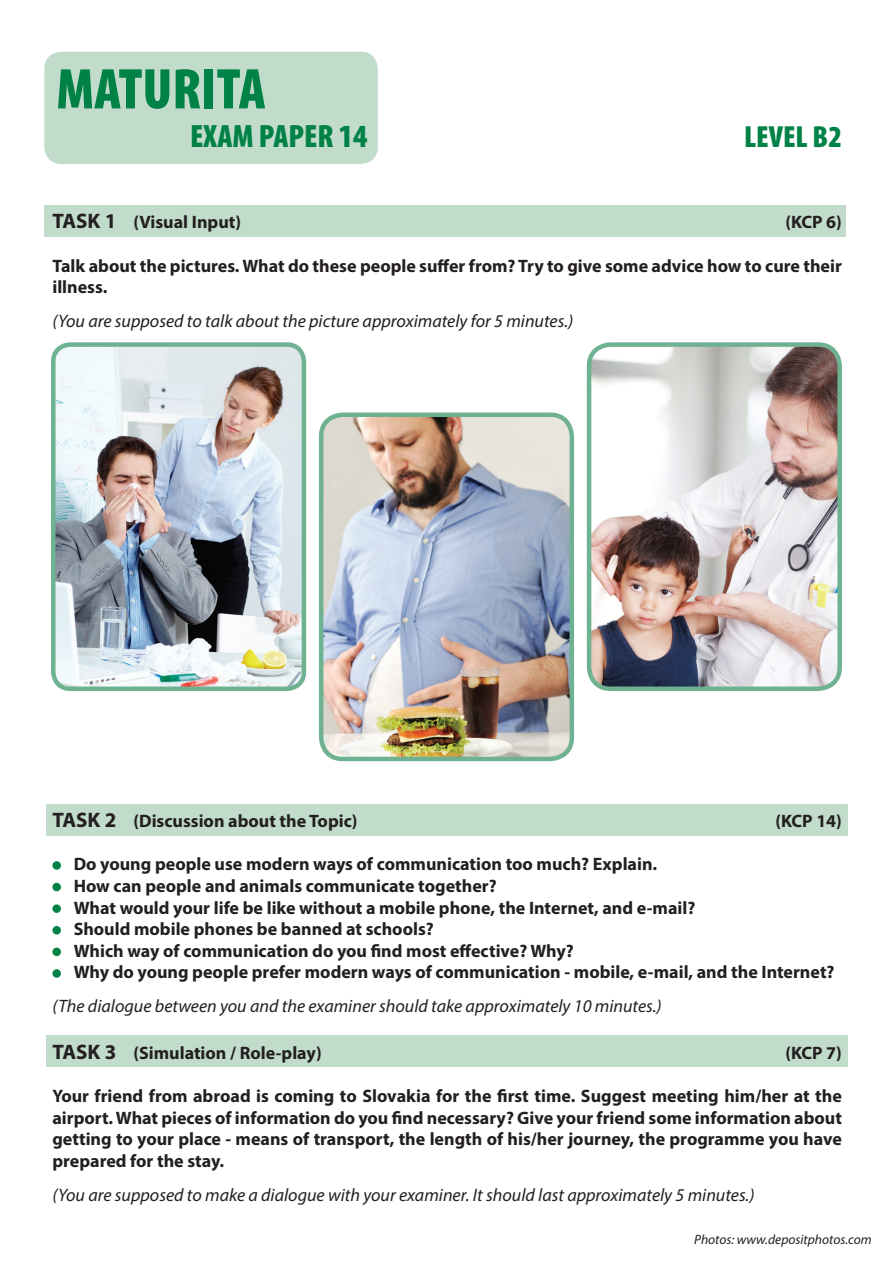
<style>
.page{position:relative;width:893px;height:1263px;background:#fff}
.page>*{position:absolute;margin:0;border:0;box-sizing:border-box;transform-origin:0 0}
.t1{font:900 condensed 57.9px "Myriad Pro";color:#008247}
.t2{font:900 condensed 32.4px "Myriad Pro";color:#008247}
.t3{font:900 condensed 30.6px "Myriad Pro";color:#008247}
.t4{font:700 18px/21.6px "Myriad Pro";color:#231f20}
.t5{font:italic 18px "Myriad Pro";color:#231f20}
.t6{font:italic 13.5px "Myriad Pro";color:#231f20}
.s1{font-size:21px}
</style>
<div class="page">
<div style="left:46px;top:1035px;width:802px;height:32px;background:#c2dccc"></div>
<div style="left:46px;top:804px;width:802px;height:32px;background:#c2dccc"></div>
<div style="left:44px;top:205px;width:802px;height:32px;background:#c2dccc"></div>
<div style="left:44px;top:52px;width:334px;height:112px;background:#c2dccc;border-radius:17px"></div>
<div style="left:52px;top:861px;width:9px;height:9px;background:#008247;border-radius:50%"></div>
<div style="left:52px;top:883px;width:9px;height:8px;background:#008247;border-radius:50%"></div>
<div style="left:52px;top:904px;width:9px;height:9px;background:#008247;border-radius:50%"></div>
<div style="left:52px;top:926px;width:9px;height:8px;background:#008247;border-radius:50%"></div>
<div style="left:52px;top:947px;width:9px;height:9px;background:#008247;border-radius:50%"></div>
<div style="left:52px;top:969px;width:9px;height:9px;background:#008247;border-radius:50%"></div>
<img style="left:56px;top:347px;width:245px;height:339px">
<div style="left:51px;top:342px;width:255px;height:349px;border:4px solid #6fb292;border-radius:17px"></div>
<img style="left:589px;top:347px;width:251px;height:342px">
<div style="left:587px;top:342px;width:255px;height:349px;border:4px solid #6fb292;border-radius:22px"></div>
<img style="left:324px;top:417px;width:248px;height:342px">
<div style="left:319px;top:412px;width:255px;height:349px;border:4px solid #6fb292;border-radius:22px"></div>
<h1 class="t1" style="left:56px;top:57px;width:211px">MATURITA</h1>
<h2 class="t2" style="left:190px;top:118px;width:179px">EXAM PAPER 14</h2>
<h3 class="t3" style="left:744px;top:120px;width:99px">LEVEL B2</h3>
<p class="t4" style="left:52px;top:211px;width:190px"><span class="s1">TASK 1</span> (Visual Input)</p>
<p class="t4" style="left:785px;top:211px;width:58px">(KCP 6)</p>
<p class="t4" style="left:52px;top:254px;width:791px">Talk about the pictures. What do these people suffer from? Try to give some advice how to cure their illness.</p>
<p class="t5" style="left:52px;top:310px;width:522px">(You are supposed to talk about the picture approximately for 5 minutes.)</p>
<p class="t4" style="left:52px;top:810px;width:307px"><span class="s1">TASK 2</span> (Discussion about the Topic)</p>
<p class="t4" style="left:775px;top:810px;width:68px">(KCP 14)</p>
<p class="t4" style="left:74px;top:853px;width:762px">Do young people use modern ways of communication too much? Explain.<br>How can people and animals communicate together?<br>What would your life be like without a mobile phone, the Internet, and e-mail?<br>Should mobile phones be banned at schools?<br>Which way of communication do you find most effective? Why?<br>Why do young people prefer modern ways of communication - mobile, e-mail, and the Internet?</p>
<p class="t5" style="left:52px;top:995px;width:611px">(The dialogue between you and the examiner should take approximately 10 minutes.)</p>
<p class="t4" style="left:52px;top:1041px;width:271px"><span class="s1">TASK 3</span> (Simulation / Role-play)</p>
<p class="t4" style="left:785px;top:1041px;width:58px">(KCP 7)</p>
<p class="t4" style="left:52px;top:1084px;width:791px;text-align:justify">Your friend from abroad is coming to Slovakia for the first time. Suggest meeting him/her at the airport. What pieces of information do you find necessary? Give your friend some information about getting to your place - means of transport, the length of his/her journey, the programme you have prepared for the stay.</p>
<p class="t5" style="left:52px;top:1183px;width:703px">(You are supposed to make a dialogue with your examiner. It should last approximately 5 minutes.)</p>
<p class="t6" style="left:694px;top:1231px;width:179px">Photos: www.depositphotos.com</p>
</div>
